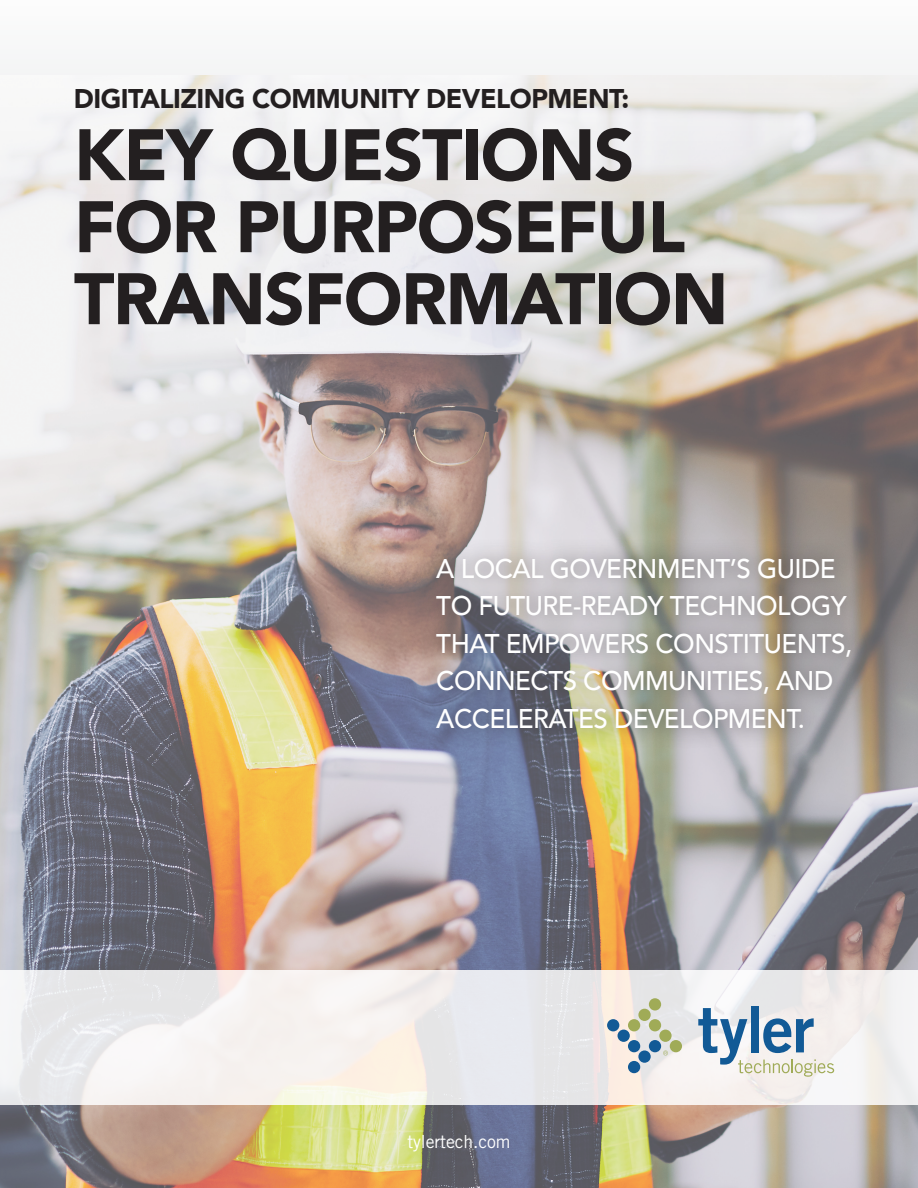
<style>
.page{position:relative;width:918px;height:1188px;background:#f8f8f8}
.page>*{position:absolute;margin:0;border:0;box-sizing:border-box;transform-origin:0 0}
.Head_2{font:900 72px/72px "Avenir";letter-spacing:-.02em;color:#231f20}
.Head_2-2{font:500 27px/37.5px "Avenir";letter-spacing:-.02em;color:#fff;scale:.96 1}
.Head_2-3{font:900 27px "Avenir";letter-spacing:-.02em;color:#231f20}
.Body_text{font:18px "Trade Gothic";letter-spacing:-.005em;color:#fff}
</style>
<div class="page">
<img style="left:0;top:75px;width:918px;height:1113px">
<div style="left:0;top:970px;width:918px;height:135px;background:linear-gradient(to right,#f0eeed,#f0eded)"></div>
<div style="left:751px;top:1006px;width:8px;height:46px;background:#125a96"></div>
<div style="left:607px;top:1019px;width:12px;height:12px;background:#125a96;border-radius:50%"></div>
<div style="left:618px;top:1030px;width:12px;height:12px;background:#125a96;border-radius:50%"></div>
<div style="left:628px;top:1040px;width:12px;height:12px;background:#125a96;border-radius:50%"></div>
<div style="left:628px;top:1061px;width:12px;height:12px;background:#125a96;border-radius:50%"></div>
<svg style="left:638px;top:1050px;width:13px;height:13px"></svg>
<div style="left:649px;top:1040px;width:12px;height:12px;background:#125a96;border-radius:50%"></div>
<div style="left:628px;top:1019px;width:12px;height:12px;background:#a0ab57;border-radius:50%"></div>
<div style="left:638px;top:1009px;width:13px;height:12px;background:#a0ab57;border-radius:50%"></div>
<div style="left:649px;top:1019px;width:12px;height:12px;background:#a0ab57;border-radius:50%"></div>
<div style="left:659px;top:1030px;width:13px;height:12px;background:#a0ab57;border-radius:50%"></div>
<div style="left:670px;top:1040px;width:12px;height:12px;background:#a0ab57;border-radius:50%"></div>
<div style="left:649px;top:998px;width:12px;height:13px;background:#a0ab57;border-radius:50%"></div>
<svg style="left:698px;top:1008px;width:136px;height:69px"></svg>
<svg style="left:663px;top:1051px;width:5px;height:4px"></svg>
<div style="left:416px;top:536px;width:455px;height:214px;background:#231f20;opacity:.75"></div>
<p class="Head_2-3" style="left:74px;top:76px;width:557px">DIGITALIZING COMMUNITY DEVELOPMENT:</p>
<p class="Head_2" style="left:74px;top:117px;width:656px">KEY QUESTIONS<br>FOR PURPOSEFUL<br>TRANSFORMATION</p>
<p class="Head_2-2" style="left:436px;top:548px;width:435px">A LOCAL GOVERNMENT’S GUIDE<br>TO FUTURE-READY TECHNOLOGY<br>THAT EMPOWERS CONSTITUENTS,<br>CONNECTS COMMUNITIES, AND<br>ACCELERATES DEVELOPMENT.</p>
<p class="Body_text" style="left:407px;top:1131px;width:105px">tylertech.com</p>
</div>
